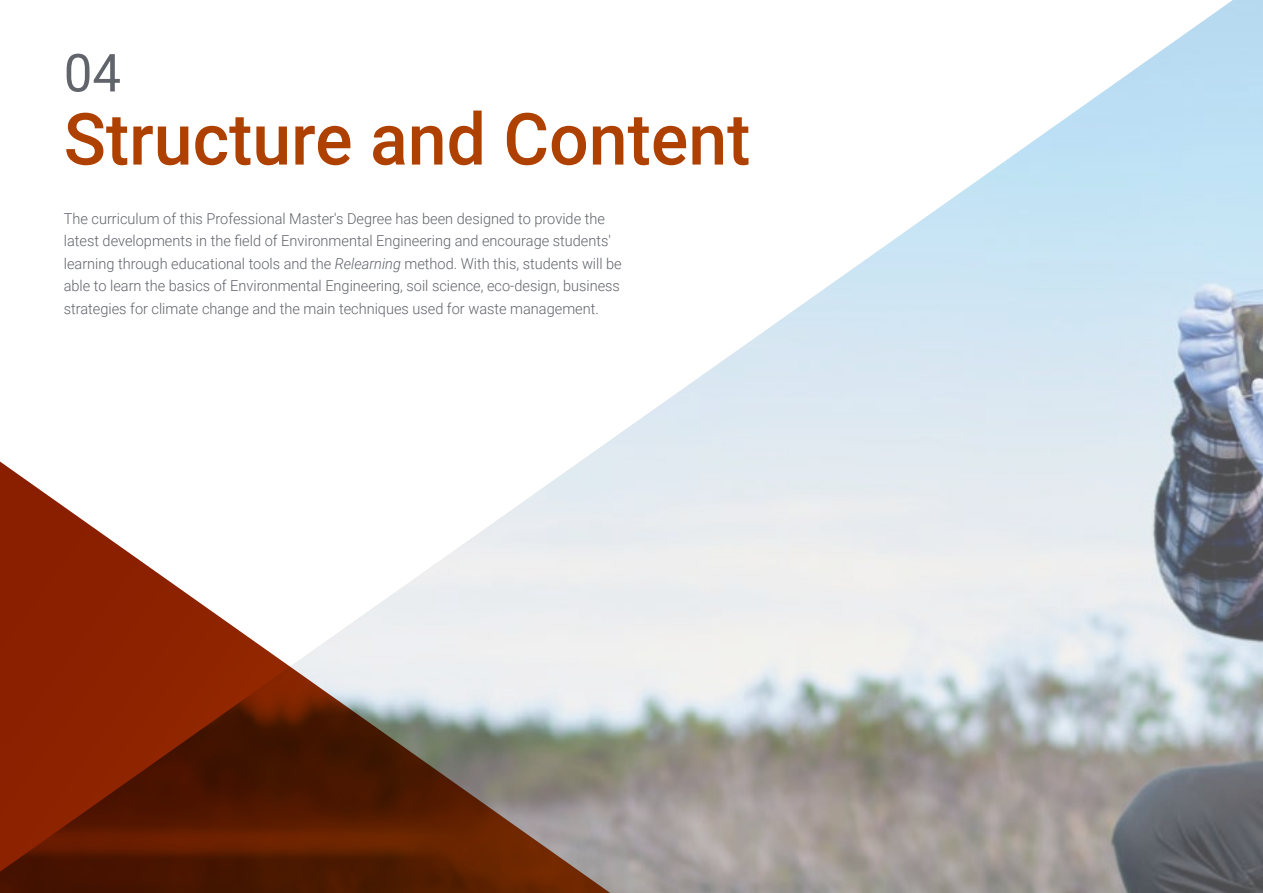
<style>
.page{position:relative;width:1263px;height:893px;background:#fff}
.page>*{position:absolute;margin:0;border:0;box-sizing:border-box;transform-origin:0 0}
.t1{font:500 72px "Roboto";color:#ae4000}
.t2{font:52.5px "Roboto";color:#61646a}
.t3{font:300 15px/22.5px "Roboto";color:#61646a}
.s1{font-style:italic}
</style>
<div class="page">
<img style="left:602px;top:0;width:661px;height:893px">
<svg style="left:0;top:446px;width:640px;height:447px"></svg>
<h2 class="t2" style="left:64px;top:36px;width:59px">04</h2>
<h1 class="t1" style="left:64px;top:89px;width:688px">Structure and Content</h1>
<p class="t3" style="left:64px;top:207px;width:559px">The curriculum of this Professional Master's Degree has been designed to provide the latest developments in the field of Environmental Engineering and encourage students' learning through educational tools and the <span class="s1">Relearning</span> method. With this, students will be able to learn the basics of Environmental Engineering, soil science, eco-design, business strategies for climate change and the main techniques used for waste management.</p>
</div>
